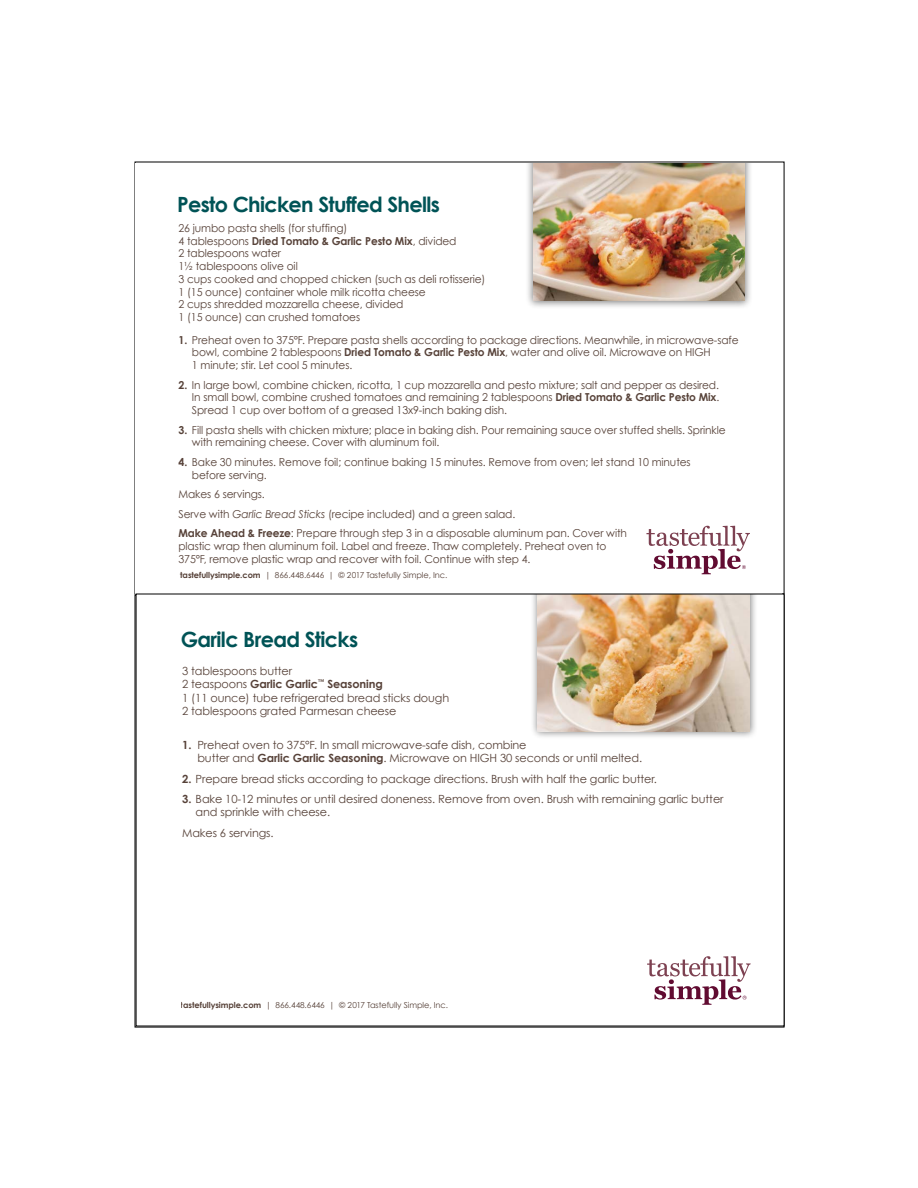
<style>
.page{position:relative;width:918px;height:1188px;background:#fff}
.page>*{position:absolute;margin:0;border:0;box-sizing:border-box;transform-origin:0 0}
.t1{font:700 21px "Century Gothic";letter-spacing:-.03em;color:#005356}
.t2{font:11.25px/13.5px "Century Gothic";letter-spacing:-.01em;color:#574239}
.t3{font:10.95px/12.8px "Century Gothic";letter-spacing:-.01em;color:#574239}
.t4{font:8.25px "Century Gothic";letter-spacing:-.01em;color:#574239}
.s1{font-weight:700}
.s2{font-style:italic}
</style>
<div class="page">
<div style="left:525px;top:164px;width:228px;height:145px;background:#000;opacity:.52"></div>
<img style="left:533px;top:164px;width:212px;height:137px">
<svg style="left:646px;top:526px;width:104px;height:48px"></svg>
<svg style="left:647px;top:956px;width:104px;height:49px"></svg>
<div style="left:530px;top:594px;width:227px;height:145px;background:#000;opacity:.52"></div>
<img style="left:538px;top:596px;width:211px;height:135px">
<h1 class="t1" style="left:177px;top:192px;width:264px">Pesto Chicken Stuffed Shells</h1>
<p class="t3" style="left:178px;top:221px;width:309px">26 jumbo pasta shells (for stuffing)<br>4 tablespoons <span class="s1">Dried Tomato &amp; Garlic Pesto Mix</span>, divided<br>2 tablespoons water<br>1½ tablespoons olive oil<br>3 cups cooked and chopped chicken (such as deli rotisserie)<br>1 (15 ounce) container whole milk ricotta cheese<br>2 cups shredded mozzarella cheese, divided<br>1 (15 ounce) can crushed tomatoes</p>
<p class="t3" style="left:192px;top:333px;width:548px;text-indent:-13px"><span class="s1">1.</span> Preheat oven to 375°F. Prepare pasta shells according to package directions. Meanwhile, in microwave-safe bowl, combine 2 tablespoons <span class="s1">Dried Tomato &amp; Garlic Pesto Mix</span>, water and olive oil. Microwave on HIGH<br>1 minute; stir. Let cool 5 minutes.</p>
<p class="t3" style="left:192px;top:378px;width:529px;text-align:justify;text-indent:-13px"><span class="s1">2.</span> In large bowl, combine chicken, ricotta, 1 cup mozzarella and pesto mixture; salt and pepper as desired.<br>In small bowl, combine crushed tomatoes and remaining 2 tablespoons <span class="s1">Dried Tomato &amp; Garlic Pesto Mix</span>.<br>Spread 1 cup over bottom of a greased 13x9-inch baking dish.</p>
<p class="t3" style="left:192px;top:423px;width:535px;text-indent:-13px"><span class="s1">3.</span> Fill pasta shells with chicken mixture; place in baking dish. Pour remaining sauce over stuffed shells. Sprinkle with remaining cheese. Cover with aluminum foil.</p>
<p class="t3" style="left:192px;top:455px;width:500px;text-indent:-13px"><span class="s1">4.</span> Bake 30 minutes. Remove foil; continue baking 15 minutes. Remove from oven; let stand 10 minutes before serving.</p>
<p class="t3" style="left:178px;top:484px;width:450px;line-height:19.5px">Makes 6 servings.<br>Serve with <span class="s2">Garlic Bread Sticks</span> (recipe included) and a green salad.<br><span class="s1">Make Ahead &amp; Freeze</span>: Prepare through step 3 in a disposable aluminum pan. Cover with</p>
<p class="t3" style="left:178px;top:539px;width:430px">plastic wrap then aluminum foil. Label and freeze. Thaw completely. Preheat oven to<br>375°F, remove plastic wrap and recover with foil. Continue with step 4.</p>
<p class="t4" style="left:180px;top:570px;width:269px"><span class="s1">tastefullysimple.com</span> | 866.448.6446 | © 2017 Tastefully Simple, Inc.</p>
<h1 class="t1" style="left:181px;top:627px;width:179px">Garilc Bread Sticks</h1>
<p class="t2" style="left:182px;top:664px;width:269px">3 tablespoons butter<br>2 teaspoons <span class="s1">Garlic Garlic</span><sup>™</sup> <span class="s1">Seasoning<br></span>1 (11 ounce) tube refrigerated bread sticks dough 2 tablespoons grated Parmesan cheese</p>
<p class="t2" style="left:197px;top:738px;width:446px;text-indent:-15px"><span class="s1">1.</span> Preheat oven to 375°F. In small microwave-safe dish, combine<br>butter and <span class="s1">Garlic Garlic Seasoning</span>. Microwave on HIGH 30 seconds or until melted.</p>
<p class="t2" style="left:182px;top:772px;width:476px"><span class="s1">2.</span> Prepare bread sticks according to package directions. Brush with half the garlic butter.</p>
<p class="t2" style="left:196px;top:792px;width:529px;text-indent:-14px"><span class="s1">3.</span> Bake 10-12 minutes or until desired doneness. Remove from oven. Brush with remaining garlic butter and sprinkle with cheese.</p>
<p class="t2" style="left:182px;top:826px;width:93px">Makes 6 servings.</p>
<p class="t4" style="left:181px;top:1000px;width:269px"><span class="s1">tastefullysimple.com</span> | 866.448.6446 | © 2017 Tastefully Simple, Inc.</p>
</div>
